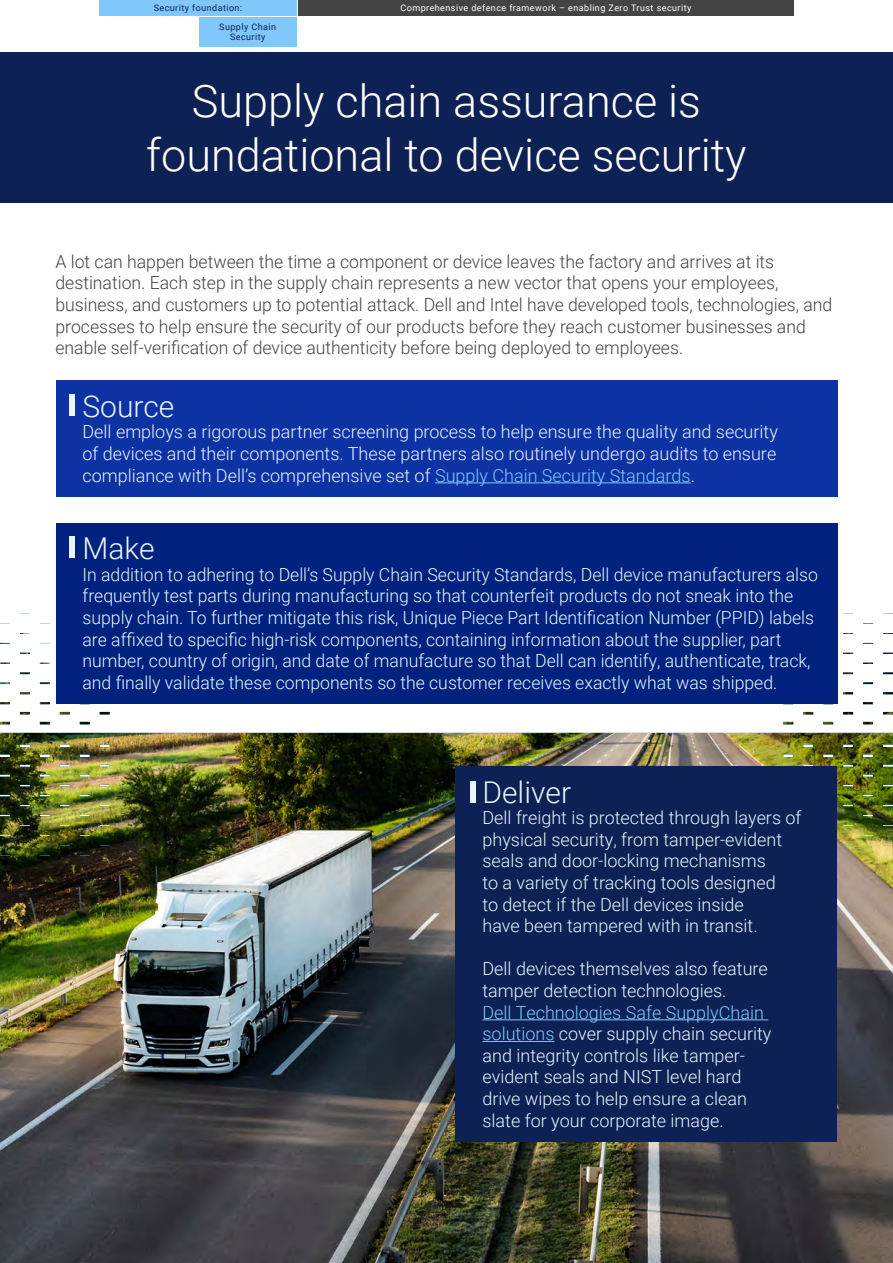
<style>
.page{position:relative;width:893px;height:1263px;background:#fff}
.page>*{position:absolute;margin:0;border:0;box-sizing:border-box;transform-origin:0 0}
.t1{font:300 45px/54px "Roboto";color:#fff;text-align:center}
.t2{font:300 30px "Roboto";color:#e7f6fd}
.t3{font:300 18px/21.6px "Roboto";color:#e7f6fd}
.t4{font:300 18px/21.6px "Roboto";color:#444}
.t5{font:9px "Roboto";letter-spacing:.05em;color:#fff}
.t6{font:9px/10.8px "Roboto";letter-spacing:.05em;color:#0d2155;text-align:center}
.s1{color:#80c7fb}
</style>
<div class="page">
<img style="left:0;top:613px;width:893px;height:650px">
<div style="left:0;top:53px;width:893px;height:150px;background:#0d2155"></div>
<div style="left:56px;top:380px;width:781px;height:117px;background:#0c32a4"></div>
<hr style="left:435px;top:482px;width:256px;height:1px;background:#80c7fb">
<div style="left:69px;top:394px;width:6px;height:22px;background:#e7f6fd"></div>
<div style="left:56px;top:523px;width:781px;height:181px;background:#00227f"></div>
<div style="left:69px;top:537px;width:6px;height:21px;background:#e7f6fd"></div>
<div style="left:455px;top:766px;width:382px;height:375px;background:#0d2155"></div>
<hr style="left:482px;top:1019px;width:286px;height:1px;background:#80c7fb">
<hr style="left:482px;top:1041px;width:72px;height:1px;background:#80c7fb">
<div style="left:470px;top:781px;width:6px;height:22px;background:#e7f6fd"></div>
<div style="left:298px;top:0;width:496px;height:15px;background:#444"></div>
<div style="left:199px;top:17px;width:98px;height:30px;background:#80c7fb"></div>
<div style="left:99px;top:0;width:198px;height:15px;background:#80c7fb"></div>
<p class="t6" style="left:154px;top:2px;width:90px">Security foundation:</p>
<p class="t6" style="left:219px;top:21px;width:58px">Supply Chain<br>Security</p>
<p class="t5" style="left:400px;top:1px;width:292px">Comprehensive defence framework – enabling Zero Trust security</p>
<h1 class="t1" style="left:146px;top:72px;width:602px">Supply chain assurance is foundational to device security</h1>
<p class="t4" style="left:56px;top:250px;width:778px">A lot can happen between the time a component or device leaves the factory and arrives at its destination. Each step in the supply chain represents a new vector that opens your employees, business, and customers up to potential attack. Dell and Intel have developed tools, technologies, and processes to help ensure the security of our products before they reach customer businesses and enable self-verification of device authenticity before being deployed to employees.</p>
<h2 class="t2" style="left:82px;top:385px;width:93px">Source</h2>
<p class="t3" style="left:82px;top:420px;width:697px;text-align:justify">Dell employs a rigorous partner screening process to help ensure the quality and security of devices and their components. These partners also routinely undergo audits to ensure compliance with Dell’s comprehensive set of <span class="s1">Supply Chain Security Standards</span>.</p>
<h2 class="t2" style="left:82px;top:527px;width:74px">Make</h2>
<p class="t3" style="left:82px;top:563px;width:737px">In addition to adhering to Dell’s Supply Chain Security Standards, Dell device manufacturers also frequently test parts during manufacturing so that counterfeit products do not sneak into the supply chain. To further mitigate this risk, Unique Piece Part Identification Number (PPID) labels are affixed to specific high-risk components, containing information about the supplier, part number, country of origin, and date of manufacture so that Dell can identify, authenticate, track, and finally validate these components so the customer receives exactly what was shipped.</p>
<h2 class="t2" style="left:482px;top:771px;width:90px">Deliver</h2>
<p class="t3" style="left:482px;top:806px;width:321px">Dell freight is protected through layers of physical security, from tamper-evident seals and door-locking mechanisms<br>to a variety of tracking tools designed<br>to detect if the Dell devices inside<br>have been tampered with in transit.</p>
<p class="t3" style="left:482px;top:957px;width:287px">Dell devices themselves also feature tamper detection technologies.</p>
<p class="t3" style="left:482px;top:1001px;width:290px"><span class="s1">Dell Technologies Safe SupplyChain solutions</span> cover supply chain security and integrity controls like tamper&shy;evident seals and NIST level hard drive wipes to help ensure a clean slate for your corporate image.</p>
</div>
